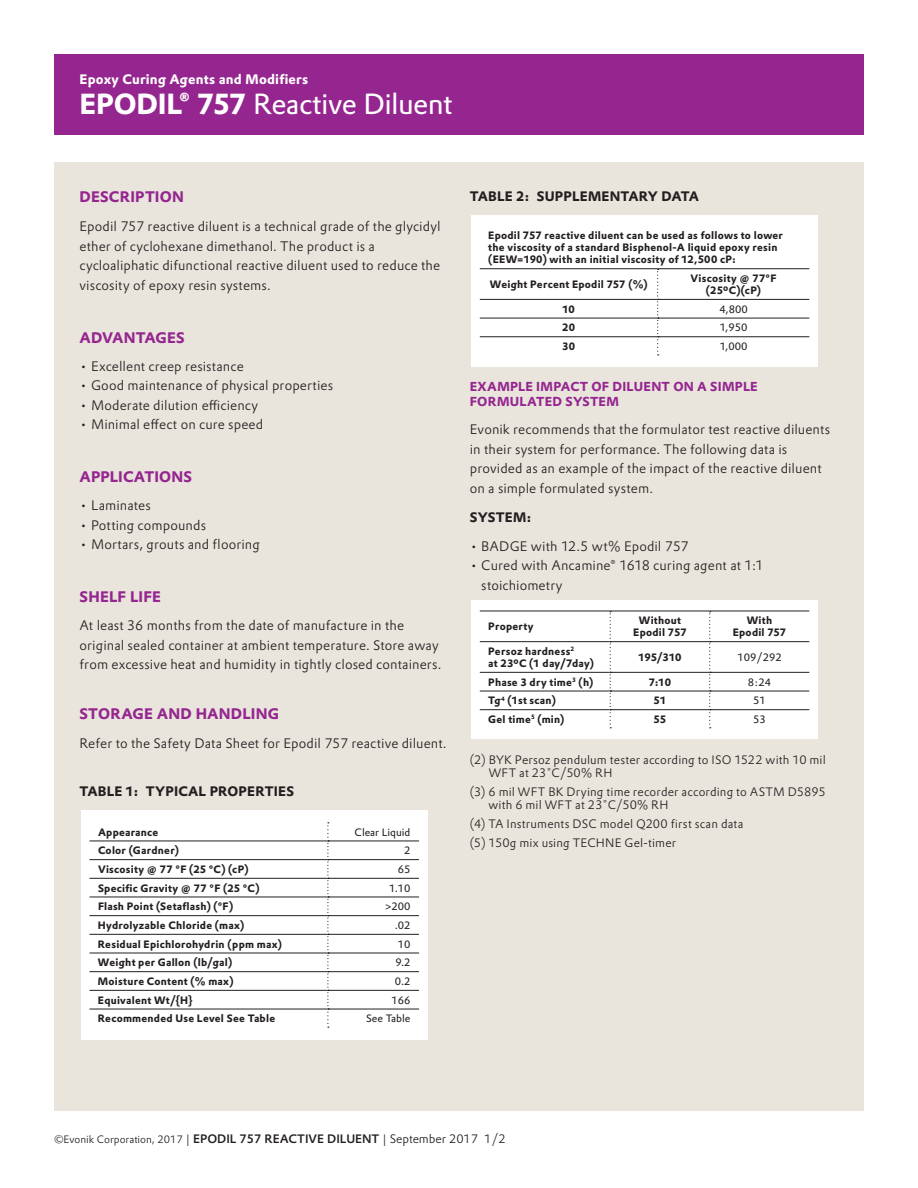
<style>
.page{position:relative;width:918px;height:1188px;background:#fff}
.page>*{position:absolute;margin:0;border:0;box-sizing:border-box;transform-origin:0 0}
.t1{font:28.5px "Evonik Prokyon";letter-spacing:-.02em;color:#fff}
.t2{font:700 15px "Evonik Prokyon";letter-spacing:.015em;color:#95268f}
.t3{font:300 13.5px/19.5px "Evonik Prokyon";letter-spacing:.01em;color:#231f20}
.t4{font:700 13.5px "Evonik Prokyon";letter-spacing:.005em;color:#231f20}
.t5{font:700 13.5px "Evonik Prokyon";letter-spacing:.015em;color:#fff}
.t6{font:700 13.5px "Evonik Prokyon";letter-spacing:-.03em;color:#231f20}
.t7{font:700 12.75px/15.3px "Evonik Prokyon";letter-spacing:.02em;color:#95268f}
.t8{font:300 12px/13.5px "Evonik Prokyon";letter-spacing:.015em;color:#231f20}
.t9{font:500 12px "Evonik Prokyon";color:#231f20}
.t10{font:700 10.5px/12px "Evonik Prokyon";letter-spacing:.02em;color:#231f20;text-align:center}
.t11{font:10.5px "Evonik Prokyon";color:#231f20}
.s1{font-weight:700}
.s2{font-weight:300;font-size:10.5px}
.s3{font-weight:300}
</style>
<div class="page">
<div style="left:54px;top:54px;width:810px;height:81px;background:#95268f"></div>
<div style="left:54px;top:162px;width:810px;height:948px;background:#e9e5dd"></div>
<div style="left:81px;top:810px;width:347px;height:230px;background:#fff"></div>
<hr style="left:90px;top:841px;width:237px;height:1px;background:#231f20">
<hr style="left:90px;top:859px;width:237px;height:1px;background:#231f20">
<hr style="left:90px;top:878px;width:237px;height:1px;background:#231f20">
<hr style="left:90px;top:897px;width:237px;height:1px;background:#231f20">
<hr style="left:90px;top:915px;width:237px;height:1px;background:#231f20">
<hr style="left:90px;top:934px;width:237px;height:1px;background:#231f20">
<hr style="left:90px;top:953px;width:237px;height:1px;background:#231f20">
<hr style="left:90px;top:971px;width:237px;height:1px;background:#231f20">
<hr style="left:90px;top:990px;width:237px;height:1px;background:#231f20">
<hr style="left:90px;top:1009px;width:237px;height:1px;background:#231f20">
<hr style="left:328px;top:841px;width:91px;height:1px;background:#231f20">
<hr style="left:328px;top:859px;width:91px;height:1px;background:#231f20">
<hr style="left:328px;top:878px;width:91px;height:1px;background:#231f20">
<hr style="left:328px;top:897px;width:91px;height:1px;background:#231f20">
<hr style="left:328px;top:915px;width:91px;height:1px;background:#231f20">
<hr style="left:328px;top:934px;width:91px;height:1px;background:#231f20">
<hr style="left:328px;top:953px;width:91px;height:1px;background:#231f20">
<hr style="left:328px;top:971px;width:91px;height:1px;background:#231f20">
<hr style="left:328px;top:990px;width:91px;height:1px;background:#231f20">
<hr style="left:328px;top:1009px;width:91px;height:1px;background:#231f20">
<svg style="left:327px;top:822px;width:2px;height:206px"></svg>
<div style="left:471px;top:215px;width:347px;height:152px;background:#fff"></div>
<hr style="left:480px;top:299px;width:177px;height:1px;background:#231f20">
<hr style="left:480px;top:318px;width:177px;height:1px;background:#231f20">
<hr style="left:658px;top:299px;width:151px;height:1px;background:#231f20">
<hr style="left:658px;top:318px;width:151px;height:1px;background:#231f20">
<hr style="left:480px;top:268px;width:178px;height:1px;background:#231f20">
<hr style="left:658px;top:268px;width:151px;height:1px;background:#231f20">
<hr style="left:480px;top:336px;width:177px;height:1px;background:#231f20">
<hr style="left:658px;top:336px;width:151px;height:1px;background:#231f20">
<svg style="left:657px;top:269px;width:2px;height:86px"></svg>
<div style="left:471px;top:600px;width:347px;height:139px;background:#fff"></div>
<hr style="left:480px;top:641px;width:130px;height:1px;background:#231f20">
<hr style="left:611px;top:641px;width:98px;height:1px;background:#231f20">
<hr style="left:480px;top:672px;width:130px;height:1px;background:#231f20">
<hr style="left:611px;top:672px;width:98px;height:1px;background:#231f20">
<hr style="left:710px;top:641px;width:99px;height:1px;background:#231f20">
<hr style="left:710px;top:672px;width:99px;height:1px;background:#231f20">
<hr style="left:480px;top:611px;width:130px;height:1px;background:#231f20">
<hr style="left:610px;top:611px;width:100px;height:1px;background:#231f20">
<hr style="left:710px;top:611px;width:99px;height:1px;background:#231f20">
<hr style="left:480px;top:691px;width:130px;height:1px;background:#231f20">
<hr style="left:611px;top:691px;width:98px;height:1px;background:#231f20">
<hr style="left:480px;top:709px;width:130px;height:1px;background:#231f20">
<hr style="left:611px;top:709px;width:98px;height:1px;background:#231f20">
<hr style="left:710px;top:691px;width:99px;height:1px;background:#231f20">
<hr style="left:710px;top:709px;width:99px;height:1px;background:#231f20">
<svg style="left:610px;top:611px;width:1px;height:117px"></svg>
<svg style="left:709px;top:611px;width:2px;height:117px"></svg>
<p class="t5" style="left:80px;top:69px;width:230px">Epoxy Curing Agents and Modifiers</p>
<h1 class="t1" style="left:80px;top:82px;width:375px"><span class="s1">Epodil® 757</span> Reactive Diluent</h1>
<p class="t2" style="left:80px;top:185px;width:106px">Description</p>
<p class="t3" style="left:80px;top:216px;width:363px">Epodil 757 reactive diluent is a technical grade of the glycidyl ether of cyclohexane dimethanol. The product is a cycloaliphatic difunctional reactive diluent used to reduce the viscosity of epoxy resin systems.</p>
<p class="t2" style="left:80px;top:325px;width:107px">Advantages</p>
<p class="t3" style="left:80px;top:356px;width:166px">• Excellent creep resistance</p>
<p class="t3" style="left:80px;top:375px;width:255px">• Good maintenance of physical properties</p>
<p class="t3" style="left:80px;top:395px;width:180px">• Moderate dilution efficiency</p>
<p class="t3" style="left:80px;top:414px;width:185px">• Minimal effect on cure speed</p>
<p class="t2" style="left:80px;top:465px;width:114px">Applications</p>
<p class="t3" style="left:80px;top:495px;width:73px">• Laminates</p>
<p class="t3" style="left:80px;top:514px;width:128px">• Potting compounds</p>
<p class="t3" style="left:80px;top:534px;width:182px">• Mortars, grouts and flooring</p>
<p class="t2" style="left:80px;top:585px;width:81px">Shelf Life</p>
<p class="t3" style="left:80px;top:615px;width:363px">At least 36 months from the date of manufacture in the original sealed container at ambient temperature. Store away from excessive heat and humidity in tightly closed containers.</p>
<p class="t2" style="left:80px;top:702px;width:201px">Storage and Handling</p>
<p class="t3" style="left:80px;top:733px;width:369px">Refer to the Safety Data Sheet for Epodil 757 reactive diluent.</p>
<p class="t4" style="left:80px;top:780px;width:216px">Table 1: Typical Properties</p>
<p class="t10" style="left:98px;top:825px;width:62px">Appearance</p>
<p class="t11" style="left:355px;top:824px;width:57px">Clear Liquid</p>
<p class="t10" style="left:98px;top:844px;width:82px">Color (Gardner)</p>
<p class="t11" style="left:404px;top:842px;width:8px">2</p>
<p class="t10" style="left:98px;top:862px;width:152px">Viscosity @ 77 °F (25 °C) (cP)</p>
<p class="t11" style="left:398px;top:861px;width:14px">65</p>
<p class="t10" style="left:98px;top:881px;width:163px">Specific Gravity @ 77 °F (25 °C)</p>
<p class="t11" style="left:389px;top:880px;width:23px">1.10</p>
<p class="t10" style="left:98px;top:900px;width:137px">Flash Point (Setaflash) (°F)</p>
<p class="t11" style="left:385px;top:898px;width:27px">&gt;200</p>
<p class="t10" style="left:98px;top:918px;width:148px">Hydrolyzable Chloride (max)</p>
<p class="t11" style="left:395px;top:917px;width:17px">.02</p>
<p class="t10" style="left:98px;top:937px;width:186px">Residual Epichlorohydrin (ppm max)</p>
<p class="t11" style="left:398px;top:936px;width:14px">10</p>
<p class="t10" style="left:98px;top:956px;width:136px">Weight per Gallon (lb/gal)</p>
<p class="t11" style="left:395px;top:954px;width:17px">9.2</p>
<p class="t10" style="left:98px;top:974px;width:137px">Moisture Content (% max)</p>
<p class="t11" style="left:395px;top:973px;width:17px">0.2</p>
<p class="t10" style="left:98px;top:993px;width:96px">Equivalent Wt/{H}</p>
<p class="t11" style="left:391px;top:992px;width:20px">166</p>
<p class="t10" style="left:98px;top:1012px;width:179px">Recommended Use Level See Table</p>
<p class="t11" style="left:366px;top:1011px;width:46px">See Table</p>
<p class="t4" style="left:470px;top:186px;width:121px">Table 2: Suppleme</p>
<p class="t6" style="left:610px;top:186px;width:87px">nta ry data</p>
<p class="t10" style="left:488px;top:229px;width:296px;text-align:left">Epodil 757 reactive diluent can be used as follows to lower the viscosity of a standard Bisphenol-A liquid epoxy resin (EEW=190) with an initial viscosity of 12,500 cP:</p>
<p class="t10" style="left:490px;top:277px;width:159px">Weight Percent Epodil 757 (%)</p>
<p class="t10" style="left:691px;top:271px;width:86px">Viscosity @ 77°F (25ºC)(cP)</p>
<p class="t10" style="left:563px;top:302px;width:14px">10</p>
<p class="t11" style="left:719px;top:301px;width:30px">4,800</p>
<p class="t10" style="left:562px;top:321px;width:14px">20</p>
<p class="t11" style="left:720px;top:320px;width:29px">1,950</p>
<p class="t10" style="left:562px;top:339px;width:14px">30</p>
<p class="t11" style="left:720px;top:338px;width:29px">1,000</p>
<p class="t7" style="left:470px;top:378px;width:288px">Example Impact of Diluent on a Simple<br>Formulated System</p>
<p class="t3" style="left:470px;top:419px;width:362px">Evonik recommends that the formulator test reactive diluents in their system for performance. The following data is provided as an example of the impact of the reactive diluent on a simple formulated system.</p>
<p class="t4" style="left:470px;top:506px;width:63px">System :</p>
<p class="t3" style="left:470px;top:535px;width:220px">• BADGE with 12.5 wt% Epodil 757</p>
<p class="t3" style="left:481px;top:555px;width:284px;text-indent:-12px">• Cured with Ancamine® 1618 curing agent at 1:1 stoichiometry</p>
<p class="t10" style="left:488px;top:620px;width:47px">Property</p>
<p class="t10" style="left:633px;top:614px;width:55px">Without<br>Epodil 757</p>
<p class="t10" style="left:733px;top:614px;width:55px">With<br>Epodil 757</p>
<p class="t10" style="left:488px;top:644px;width:107px;text-align:left">Persoz hardness<sup>2<br></sup>at 23ºC (1 day/7day)</p>
<p class="t10" style="left:638px;top:650px;width:45px">195/310</p>
<p class="t11" style="left:737px;top:649px;width:46px">109/292</p>
<p class="t10" style="left:488px;top:675px;width:106px">Phase 3 dry time<sup>3</sup> (h)</p>
<p class="t10" style="left:649px;top:675px;width:24px">7:10</p>
<p class="t11" style="left:748px;top:674px;width:25px">8:24</p>
<p class="t10" style="left:488px;top:694px;width:69px">Tg<sup>4</sup> (1st scan)</p>
<p class="t10" style="left:654px;top:694px;width:14px">51</p>
<p class="t11" style="left:753px;top:692px;width:14px">51</p>
<p class="t10" style="left:488px;top:712px;width:78px">Gel time<sup>5</sup> (min)</p>
<p class="t10" style="left:654px;top:712px;width:14px">55</p>
<p class="t11" style="left:753px;top:711px;width:14px">53</p>
<p class="t8" style="left:489px;top:752px;width:339px;text-indent:-19px">(2) BYK Persoz pendulum tester according to ISO 1522 with 10 mil<br>WFT at 23˚C/50% RH</p>
<p class="t8" style="left:488px;top:784px;width:339px;text-indent:-19px">(3) 6 mil WFT BK Drying time recorder according to ASTM D5895 with 6 mil WFT at 23˚C/50% RH</p>
<p class="t8" style="left:470px;top:814px;width:275px;line-height:18.9px">(4) TA Instruments DSC model Q200 first scan data (5) 150g mix using TECHNE Gel-timer</p>
<p class="t9" style="left:54px;top:1129px;width:453px"><span class="s2">©Evonik Corporation, 2017</span> <span class="s3">|</span> EPODIL 757 REACTIVE DILUENT <span class="s3">| September 2017 1/2</span></p>
</div>
